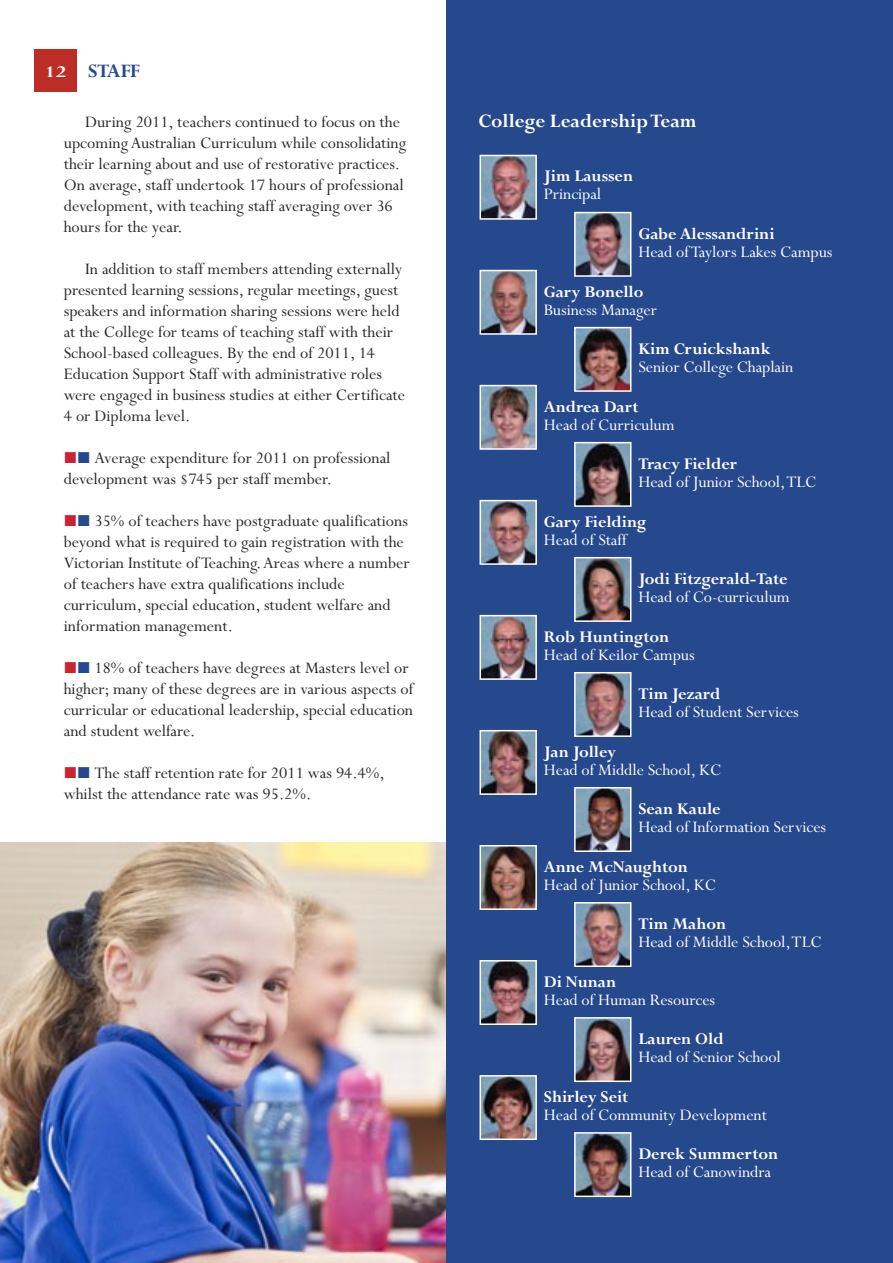
<style>
.page{position:relative;width:893px;height:1263px;background:#fff}
.page>*{position:absolute;margin:0;border:0;box-sizing:border-box;transform-origin:0 0}
.t1{font:700 21px "Perpetua";color:#fff}
.t2{font:700 21px "Perpetua";letter-spacing:-.03em;color:#26488c}
.t3{font:18px/21px "Perpetua";color:#272627}
.t4{font:18px "Perpetua";letter-spacing:-.005em;color:#fff}
.t5{font:700 18px "Perpetua";letter-spacing:-.005em;color:#fff}
.t6{font:700 18px "Perpetua";letter-spacing:-.005em;color:#fff;scale:1.3 1}
</style>
<div class="page">
<div style="left:446px;top:0;width:447px;height:1263px;background:#26488c"></div>
<img style="left:0;top:842px;width:446px;height:421px">
<div style="left:34px;top:50px;width:43px;height:42px;background:#bc2e25"></div>
<img style="left:483px;top:158px;width:51px;height:59px">
<div style="left:480px;top:155px;width:57px;height:65px;border:2px solid #fff"></div>
<img style="left:483px;top:273px;width:51px;height:59px">
<div style="left:480px;top:270px;width:57px;height:65px;border:2px solid #fff"></div>
<img style="left:483px;top:388px;width:51px;height:59px">
<div style="left:480px;top:385px;width:57px;height:65px;border:2px solid #fff"></div>
<img style="left:483px;top:503px;width:51px;height:59px">
<div style="left:480px;top:500px;width:57px;height:65px;border:2px solid #fff"></div>
<img style="left:483px;top:618px;width:51px;height:59px">
<div style="left:480px;top:615px;width:57px;height:65px;border:2px solid #fff"></div>
<img style="left:483px;top:733px;width:51px;height:59px">
<div style="left:480px;top:730px;width:57px;height:65px;border:2px solid #fff"></div>
<img style="left:483px;top:848px;width:51px;height:59px">
<div style="left:480px;top:845px;width:57px;height:65px;border:2px solid #fff"></div>
<img style="left:483px;top:963px;width:51px;height:59px">
<div style="left:480px;top:960px;width:57px;height:65px;border:2px solid #fff"></div>
<img style="left:483px;top:1078px;width:51px;height:59px">
<div style="left:480px;top:1075px;width:57px;height:65px;border:2px solid #fff"></div>
<img style="left:577px;top:215px;width:51px;height:59px">
<div style="left:574px;top:212px;width:57px;height:65px;border:2px solid #fff"></div>
<img style="left:577px;top:330px;width:51px;height:59px">
<div style="left:574px;top:327px;width:57px;height:65px;border:2px solid #fff"></div>
<img style="left:577px;top:445px;width:51px;height:59px">
<div style="left:574px;top:442px;width:57px;height:65px;border:2px solid #fff"></div>
<img style="left:577px;top:560px;width:51px;height:59px">
<div style="left:574px;top:557px;width:57px;height:65px;border:2px solid #fff"></div>
<img style="left:577px;top:675px;width:51px;height:59px">
<div style="left:574px;top:672px;width:57px;height:65px;border:2px solid #fff"></div>
<img style="left:577px;top:790px;width:51px;height:59px">
<div style="left:574px;top:787px;width:57px;height:65px;border:2px solid #fff"></div>
<img style="left:577px;top:905px;width:51px;height:59px">
<div style="left:574px;top:902px;width:57px;height:65px;border:2px solid #fff"></div>
<img style="left:577px;top:1020px;width:51px;height:59px">
<div style="left:574px;top:1017px;width:57px;height:65px;border:2px solid #fff"></div>
<img style="left:577px;top:1135px;width:51px;height:59px">
<div style="left:574px;top:1132px;width:57px;height:65px;border:2px solid #fff"></div>
<p class="t2" style="left:88px;top:64px;width:53px">STAFF</p>
<p class="t3" style="left:64px;top:113px;width:344px;text-indent:21px">During 2011, teachers continued to focus on the upcoming Australian Curriculum while consolidating their learning about and use of restorative practices.<br>On average, staff undertook 17 hours of professional development, with teaching staff averaging over 36 hours for the year.</p>
<p class="t3" style="left:64px;top:260px;width:343px;text-indent:21px">In addition to staff members attending externally presented learning sessions, regular meetings, guest speakers and information sharing sessions were held at the College for teams of teaching staff with their School-based colleagues. By the end of 2011, 14<br>Education Support Staff with administrative roles were engaged in business studies at either Certificate 4 or Diploma level.</p>
<p class="t3" style="left:64px;top:449px;width:328px;text-indent:31px">Average expenditure for 2011 on professional development was $745 per staff member.</p>
<p class="t3" style="left:64px;top:512px;width:347px;text-indent:31px">35% of teachers have postgraduate qualifications beyond what is required to gain registration with the Victorian Institute of Teaching. Areas where a number of teachers have extra qualifications include curriculum, special education, student welfare and information management.</p>
<p class="t3" style="left:64px;top:659px;width:351px;text-indent:31px">18% of teachers have degrees at Masters level or higher; many of these degrees are in various aspects of curricular or educational leadership, special education and student welfare.</p>
<p class="t3" style="left:64px;top:764px;width:322px;text-indent:31px">The staff retention rate for 2011 was 94.4%, whilst the attendance rate was 95.2%.</p>
<p class="t6" style="left:45px;top:66px;width:18px">12</p>
<p class="t1" style="left:478px;top:114px;width:220px">College Leadership Team</p>
<p class="t5" style="left:544px;top:170px;width:91px">Jim Laussen</p>
<p class="t4" style="left:544px;top:188px;width:59px">Principal</p>
<p class="t5" style="left:638px;top:227px;width:138px">Gabe Alessandrini</p>
<p class="t4" style="left:638px;top:245px;width:196px">Head of Taylors Lakes Campus</p>
<p class="t5" style="left:544px;top:285px;width:101px">Gary Bonello</p>
<p class="t4" style="left:544px;top:303px;width:115px">Business Manager</p>
<p class="t5" style="left:638px;top:342px;width:134px">Kim Cruickshank</p>
<p class="t4" style="left:638px;top:360px;width:156px">Senior College Chaplain</p>
<p class="t5" style="left:544px;top:400px;width:96px">Andrea Dart</p>
<p class="t4" style="left:544px;top:418px;width:132px">Head of Curriculum</p>
<p class="t5" style="left:638px;top:457px;width:100px">Tracy Fielder</p>
<p class="t4" style="left:638px;top:475px;width:179px">Head of Junior School, TLC</p>
<p class="t5" style="left:544px;top:515px;width:104px">Gary Fielding</p>
<p class="t4" style="left:544px;top:533px;width:84px">Head of Staff</p>
<p class="t5" style="left:638px;top:572px;width:151px">Jodi Fitzgerald-Tate</p>
<p class="t4" style="left:638px;top:590px;width:153px">Head of Co-curriculum</p>
<p class="t5" style="left:544px;top:630px;width:127px">Rob Huntington</p>
<p class="t4" style="left:544px;top:648px;width:152px">Head of Keilor Campus</p>
<p class="t5" style="left:638px;top:687px;width:84px">Tim Jezard</p>
<p class="t4" style="left:638px;top:705px;width:162px">Head of Student Services</p>
<p class="t5" style="left:544px;top:745px;width:74px">Jan Jolley</p>
<p class="t4" style="left:544px;top:763px;width:179px">Head of Middle School, KC</p>
<p class="t5" style="left:638px;top:802px;width:84px">Sean Kaule</p>
<p class="t4" style="left:638px;top:820px;width:189px">Head of Information Services</p>
<p class="t5" style="left:544px;top:860px;width:146px">Anne McNaughton</p>
<p class="t4" style="left:544px;top:878px;width:174px">Head of Junior School, KC</p>
<p class="t5" style="left:638px;top:917px;width:89px">Tim Mahon</p>
<p class="t4" style="left:638px;top:935px;width:185px">Head of Middle School, TLC</p>
<p class="t5" style="left:544px;top:975px;width:74px">Di Nunan</p>
<p class="t4" style="left:544px;top:993px;width:173px">Head of Human Resources</p>
<p class="t5" style="left:638px;top:1032px;width:87px">Lauren Old</p>
<p class="t4" style="left:638px;top:1050px;width:144px">Head of Senior School</p>
<p class="t5" style="left:544px;top:1090px;width:86px">Shirley Seit</p>
<p class="t4" style="left:544px;top:1108px;width:225px">Head of Community Development</p>
<p class="t5" style="left:638px;top:1147px;width:141px">Derek Summerton</p>
<p class="t4" style="left:638px;top:1165px;width:134px">Head of Canowindra</p>
</div>
